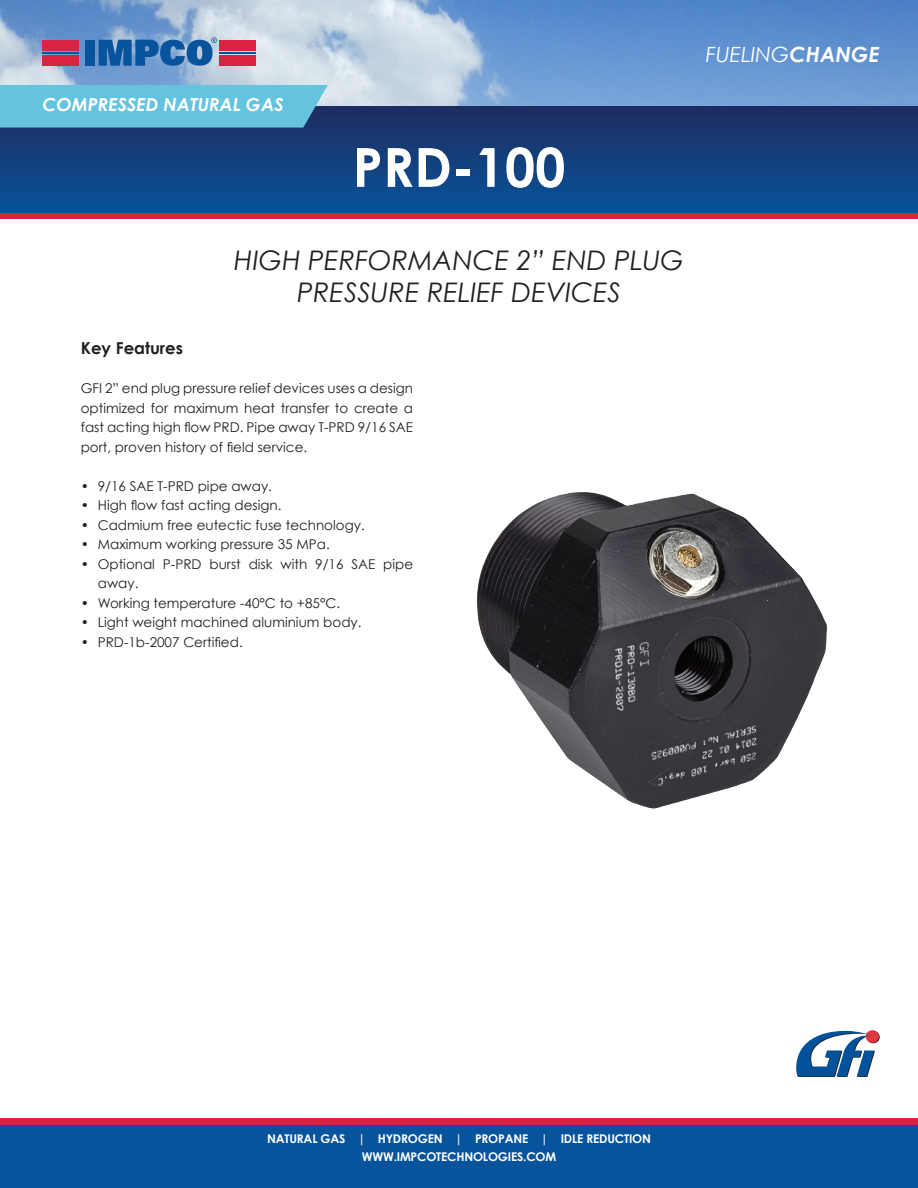
<style>
.page{position:relative;width:918px;height:1188px;background:#fff}
.page>*{position:absolute;margin:0;border:0;box-sizing:border-box;transform-origin:0 0}
.t1{font:700 54px "Century Gothic";color:#fff}
.t2{font:italic 27px/32.4px "Century Gothic";color:#231f20;text-align:center}
.t3{font:italic 21px "Century Gothic";color:#fff}
.t4{font:italic 700 18px "Century Gothic";color:#fff}
.t5{font:700 16.5px "Century Gothic";color:#231f20}
.t6{font:13.5px/19.5px "Century Gothic";color:#231f20;text-align:justify}
.t7{font:700 12px/18px "Century Gothic";letter-spacing:-.015em;color:#fff;text-align:center}
.s1{font-weight:700}
</style>
<div class="page">
<img style="left:0;top:0;width:918px;height:106px">
<div style="left:0;top:1124px;width:918px;height:64px;background:#07549d"></div>
<div style="left:0;top:213px;width:918px;height:6px;background:#da2343"></div>
<div style="left:0;top:1118px;width:918px;height:6px;background:#da2343"></div>
<div style="left:0;top:106px;width:918px;height:107px;background:linear-gradient(to bottom,#1f2c5f,#07539a)"></div>
<div style="left:85px;top:40px;width:10px;height:26px;background:#07549d"></div>
<div style="left:43px;top:40px;width:36px;height:11px;background:#da2343"></div>
<div style="left:43px;top:55px;width:36px;height:11px;background:#da2343"></div>
<hr style="left:43px;top:52px;width:36px;height:2px;background:#07549d">
<div style="left:219px;top:40px;width:36px;height:11px;background:#da2343"></div>
<div style="left:219px;top:55px;width:36px;height:11px;background:#da2343"></div>
<hr style="left:219px;top:52px;width:36px;height:2px;background:#07549d">
<svg style="left:99px;top:37px;width:118px;height:29px;background:#3e78b2"></svg>
<svg style="left:866px;top:1030px;width:13px;height:13px"></svg>
<svg style="left:796px;top:1031px;width:79px;height:46px"></svg>
<div style="left:0;top:85px;width:328px;height:43px;background:#64c4df"></div>
<img style="left:477px;top:492px;width:350px;height:317px">
<h3 class="t4" style="left:43px;top:93px;width:243px">COMPRESSED NATURAL GAS</h3>
<h1 class="t1" style="left:353px;top:133px;width:214px">PRD-100</h1>
<h3 class="t3" style="left:706px;top:41px;width:175px">FUELING<span class="s1">CHANGE</span></h3>
<h2 class="t2" style="left:234px;top:243px;width:451px">HIGH PERFORMANCE 2” END PLUG<br>PRESSURE RELIEF DEVICES</h2>
<p class="t5" style="left:81px;top:338px;width:104px">Key Features</p>
<p class="t6" style="left:81px;top:379px;width:334px">GFI 2” end plug pressure relief devices uses a design optimized for maximum heat transfer to create a fast acting high flow PRD. Pipe away T-PRD 9/16 SAE port, proven history of field service.</p>
<p class="t6" style="left:81px;top:476px;width:193px">• 9/16 SAE T-PRD pipe away.</p>
<p class="t6" style="left:81px;top:496px;width:202px">• High flow fast acting design.</p>
<p class="t6" style="left:81px;top:515px;width:285px">• Cadmium free eutectic fuse technology.</p>
<p class="t6" style="left:81px;top:535px;width:250px">• Maximum working pressure 35 MPa.</p>
<p class="t6" style="left:98px;top:554px;width:317px;text-indent:-17px">• Optional P-PRD burst disk with 9/16 SAE pipe away.</p>
<p class="t6" style="left:81px;top:593px;width:261px">• Working temperature -40°C to +85°C.</p>
<p class="t6" style="left:81px;top:612px;width:282px">• Light weight machined aluminium body.</p>
<p class="t6" style="left:81px;top:632px;width:163px">• PRD-1b-2007 Certified.</p>
<p class="t7" style="left:267px;top:1129px;width:385px">NATURAL GAS | HYDROGEN | PROPANE | IDLE REDUCTION<br>WWW.IMPCOTECHNOLOGIES.COM</p>
</div>
